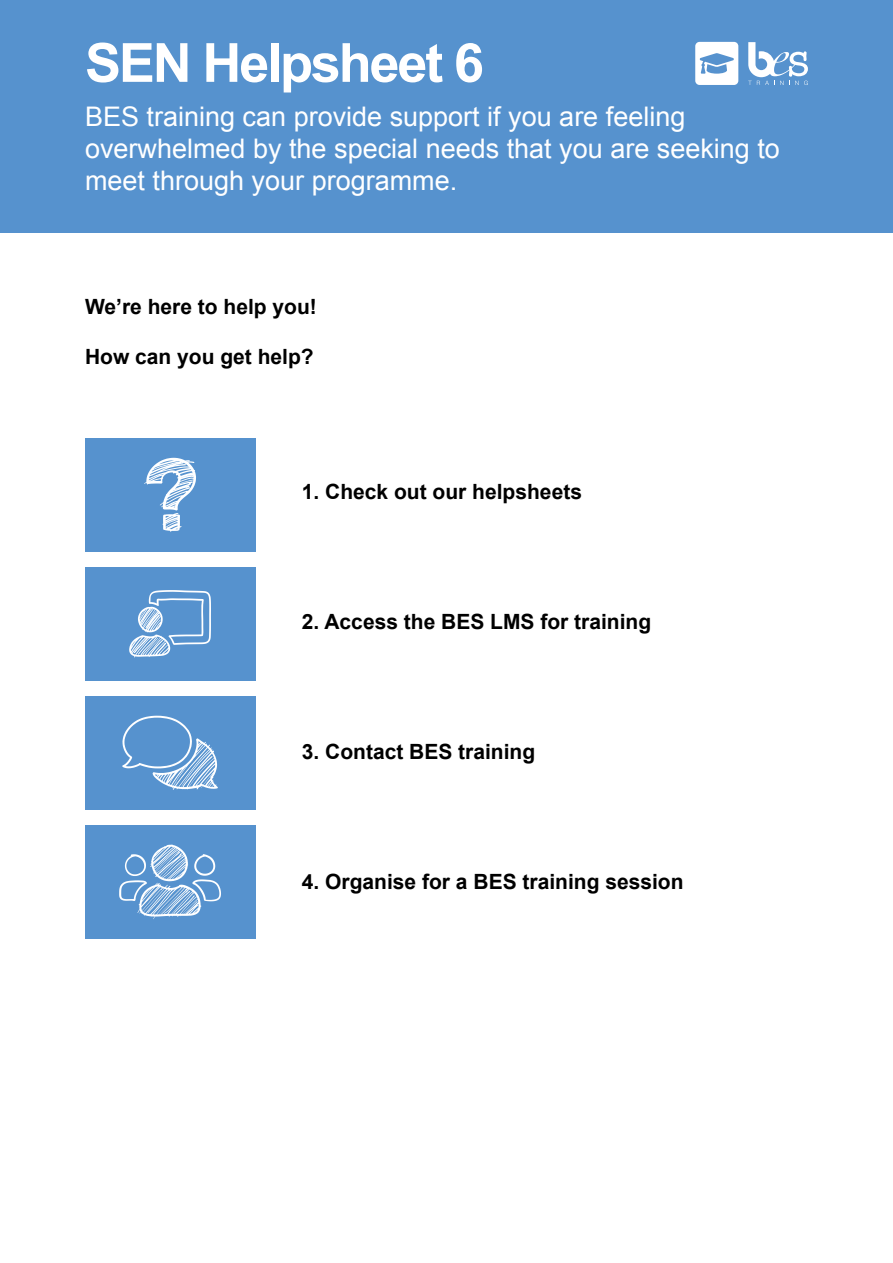
<style>
.page{position:relative;width:893px;height:1263px;background:#fff}
.page>*{position:absolute;margin:0;border:0;box-sizing:border-box;transform-origin:0 0}
.t1{font:700 54px "Arial";letter-spacing:-.04em;color:#fff}
.t2{font:27px/32.4px "Arial";color:#fff}
.t3{font:700 21px "Arial";color:#000}
</style>
<div class="page">
<div style="left:0;top:0;width:893px;height:233px;background:#5692ce"></div>
<svg style="left:695px;top:42px;width:43px;height:43px"></svg>
<svg style="left:748px;top:42px;width:60px;height:43px"></svg>
<div style="left:85px;top:438px;width:170px;height:113px;background:#5692ce"></div>
<svg style="left:144px;top:458px;width:52px;height:74px"></svg>
<div style="left:85px;top:696px;width:170px;height:113px;background:#5692ce"></div>
<svg style="left:122px;top:716px;width:96px;height:74px"></svg>
<div style="left:85px;top:825px;width:170px;height:113px;background:#5692ce"></div>
<svg style="left:119px;top:844px;width:102px;height:75px"></svg>
<div style="left:85px;top:567px;width:170px;height:113px;background:#5692ce"></div>
<svg style="left:129px;top:590px;width:82px;height:67px"></svg>
<h1 class="t1" style="left:85px;top:27px;width:400px">SEN Helpsheet 6</h1>
<p class="t2" style="left:85px;top:100px;width:696px">BES training can provide support if you are feeling overwhelmed by the special needs that you are seeking to meet through your programme.</p>
<p class="t3" style="left:85px;top:292px;width:233px">We’re here to help you!</p>
<p class="t3" style="left:85px;top:343px;width:230px">How can you get help?</p>
<p class="t3" style="left:302px;top:477px;width:282px">1. Check out our helpsheets</p>
<p class="t3" style="left:302px;top:608px;width:351px">2. Access the BES LMS for training</p>
<p class="t3" style="left:302px;top:738px;width:235px">3. Contact BES training</p>
<p class="t3" style="left:302px;top:868px;width:383px">4. Organise for a BES training session</p>
</div>
